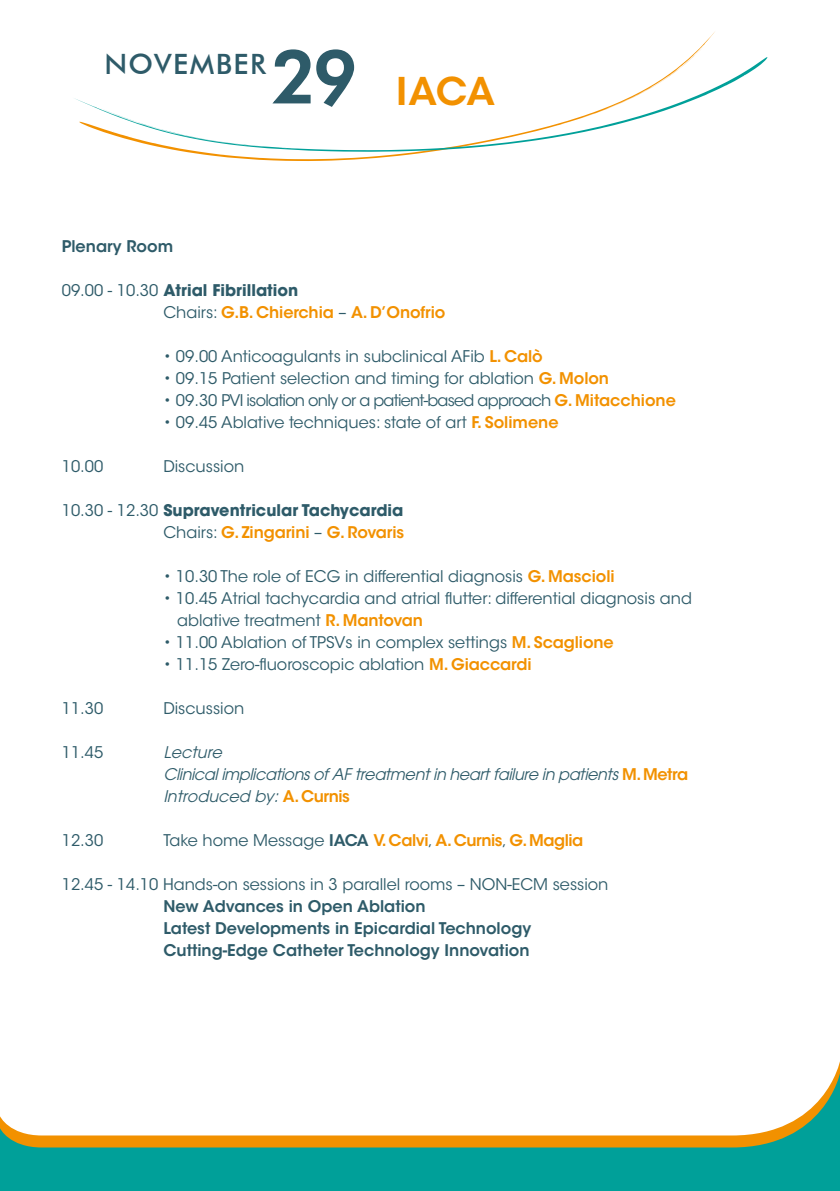
<style>
.page{position:relative;width:840px;height:1191px;background:#fff}
.page>*{position:absolute;margin:0;border:0;box-sizing:border-box;transform-origin:0 0}
.t1{font:600 38px "ITC Avant Garde Std";color:#f29100}
.t2{font:500 28px "Futura BT";letter-spacing:.05em;color:#2e5b69}
.t3{font:16px/22px "ITC Avant Garde Std";color:#2e5b69}
.t4{font:600 16px/22px "ITC Avant Garde Std";color:#2e5b69}
.t5{font:italic 16px/22px "Avant Garde LT";letter-spacing:-.025em;color:#2e5b69}
.t6{font:700 16px/22px "ITC Avant Garde Std";color:#2e5b69;text-align:right}
.t7{font:600 16px/22px "ITC Avant Garde Std";letter-spacing:-.005em;color:#f29100}
.t8{font:16px "ITC Avant Garde Std";letter-spacing:-.045em;color:#2e5b69}
.t9{font:600 16px "ITC Avant Garde Std";letter-spacing:-.025em;color:#f29100}
.s1{font-family:"Futura BT";font-weight:500;font-size:72px;color:#2e5b69}
.s2{font-weight:400;color:#2e5b69}
.s3{font-weight:700;color:#2e5b69}
.s4{font-weight:600;color:#f29100}
.s5{font-weight:400}
.s6{font-family:"ITC Avant Garde Std";font-weight:600;font-style:normal;color:#f29100}
.s7{color:#2e5b69}
</style>
<div class="page">
<svg style="left:187px;top:32px;width:528px;height:129px"></svg>
<svg style="left:74px;top:57px;width:693px;height:95px"></svg>
<svg style="left:0;top:1073px;width:839px;height:118px"></svg>
<svg style="left:270px;top:48px;width:85px;height:60px"></svg>
<h2 class="t2" style="left:104px;top:47px;width:163px">NOVEMBER</h2>
<h1 class="t1" style="left:273px;top:67px;width:223px"><span class="s1">29</span> IACA</h1>
<p class="t4" style="left:62px;top:235px;width:113px">Plenary Room</p>
<p class="t7" style="left:163px;top:279px;width:283px;text-indent:-101px"><span class="s2">09.00 - 10.30</span> <span class="s3">Atrial Fibrillation<br></span><span class="s2">Chairs:</span> G.B. Chierchia <span class="s2">–</span> A. D’Onofrio</p>
<p class="t3" style="left:163px;top:345px;width:381px">• 09.00 Anticoagulants in subclinical AFib <span class="s4">L. Calò</span></p>
<p class="t3" style="left:163px;top:367px;width:447px">• 09.15 Patient selection and timing for ablation <span class="s4">G. Molon</span></p>
<p class="t8" style="left:163px;top:390px;width:514px">• 09.30 PVI isolation only or a patient-based approach <span class="s4">G. Mitacchione</span></p>
<p class="t3" style="left:163px;top:411px;width:396px">• 09.45 Ablative techniques: state of art <span class="s4">F. Solimene</span></p>
<p class="t3" style="left:62px;top:455px;width:43px">10.00</p>
<p class="t3" style="left:163px;top:455px;width:82px">Discussion</p>
<p class="t6" style="left:62px;top:499px;width:344px"><span class="s5">10.30 - 12.30</span> Supraventricular Tachycardia<br><span class="s5">Chairs:</span> <span class="s4">G. Zingarini</span> <span class="s5">–</span> <span class="s4">G. Rovaris</span></p>
<p class="t3" style="left:163px;top:565px;width:452px">• 10.30 The role of ECG in differential diagnosis <span class="s4">G. Mascioli</span></p>
<p class="t3" style="left:177px;top:587px;width:516px;text-indent:-14px">• 10.45 Atrial tachycardia and atrial flutter: differential diagnosis and ablative treatment <span class="s4">R. Mantovan</span></p>
<p class="t3" style="left:163px;top:631px;width:451px">• 11.00 Ablation of TPSVs in complex settings <span class="s4">M. Scaglione</span></p>
<p class="t3" style="left:163px;top:653px;width:369px">• 11.15 Zero-fluoroscopic ablation <span class="s4">M. Giaccardi</span></p>
<p class="t3" style="left:62px;top:697px;width:43px">11.30</p>
<p class="t3" style="left:163px;top:697px;width:82px">Discussion</p>
<p class="t3" style="left:62px;top:741px;width:43px">11.45</p>
<p class="t5" style="left:163px;top:741px;width:526px">Lecture<br>Clinical implications of AF treatment in heart failure in patients <span class="s6">M. Metra<br></span>Introduced by: <span class="s6">A. Curnis</span></p>
<p class="t3" style="left:62px;top:829px;width:43px">12.30</p>
<p class="t9" style="left:163px;top:830px;width:421px"><span class="s2">Take home Message</span> <span class="s7">IACA</span> V. Calvi<span class="s2">,</span> A. Curnis<span class="s2">,</span> G. Maglia</p>
<p class="t3" style="left:62px;top:873px;width:548px">12.45 - 14.10 Hands-on sessions in 3 parallel rooms – NON-ECM session</p>
<p class="t4" style="left:163px;top:895px;width:369px">New Advances in Open Ablation<br>Latest Developments in Epicardial Technology<br>Cutting-Edge Catheter Technology Innovation</p>
</div>
